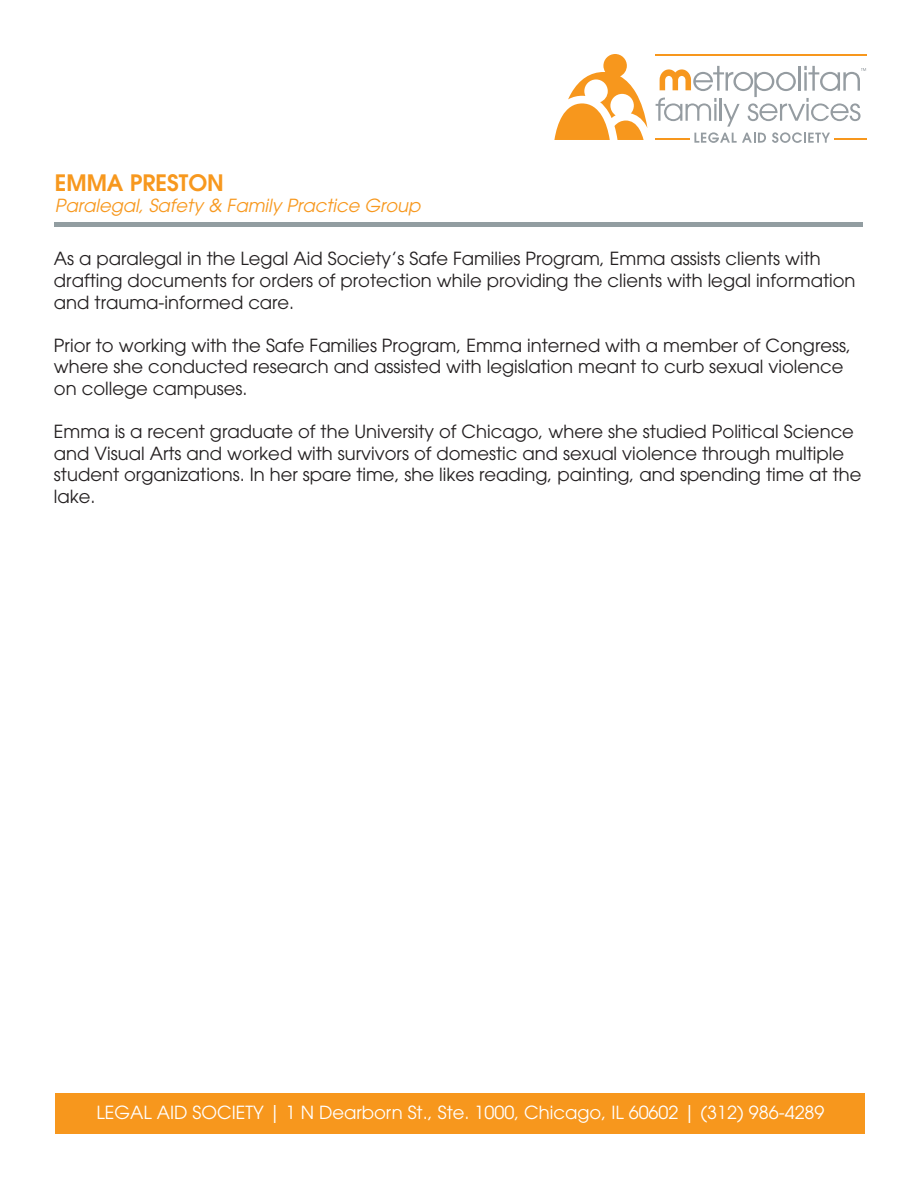
<style>
.page{position:relative;width:918px;height:1188px;background:#fff}
.page>*{position:absolute;margin:0;border:0;box-sizing:border-box;transform-origin:0 0}
.t1{font:600 22.5px "Avant Garde";color:#f7981e}
.t2{font:18px/21.6px "Avant Garde";color:#231f20}
.t3{font:18px "Avant Garde";color:#fff}
.t4{font:italic 18px "Avant Garde";color:#f7981e}
</style>
<div class="page">
<div style="left:55px;top:222px;width:808px;height:5px;background:#929da1"></div>
<div style="left:55px;top:1094px;width:810px;height:40px;background:#f7971d"></div>
<hr style="left:655px;top:138px;width:34px;height:2px;background:#f7971d">
<hr style="left:655px;top:54px;width:211px;height:2px;background:#f7971d">
<svg style="left:554px;top:54px;width:93px;height:86px"></svg>
<svg style="left:656px;top:66px;width:210px;height:77px"></svg>
<p class="t1" style="left:55px;top:168px;width:171px">EMMA PRESTON</p>
<p class="t4" style="left:55px;top:195px;width:367px">Paralegal, Safety &amp; Family Practice Group</p>
<p class="t2" style="left:54px;top:248px;width:803px">As a paralegal in the Legal Aid Society’s Safe Families Program, Emma assists clients with drafting documents for orders of protection while providing the clients with legal information and trauma-informed care.</p>
<p class="t2" style="left:54px;top:334px;width:799px">Prior to working with the Safe Families Program, Emma interned with a member of Congress, where she conducted research and assisted with legislation meant to curb sexual violence on college campuses.</p>
<p class="t2" style="left:54px;top:421px;width:809px">Emma is a recent graduate of the University of Chicago, where she studied Political Science and Visual Arts and worked with survivors of domestic and sexual violence through multiple student organizations. In her spare time, she likes reading, painting, and spending time at the lake.</p>
<p class="t3" style="left:96px;top:1101px;width:730px">LEGAL AID SOCIETY | 1 N Dearborn St., Ste. 1000, Chicago, IL 60602 | (312) 986-4289</p>
</div>
